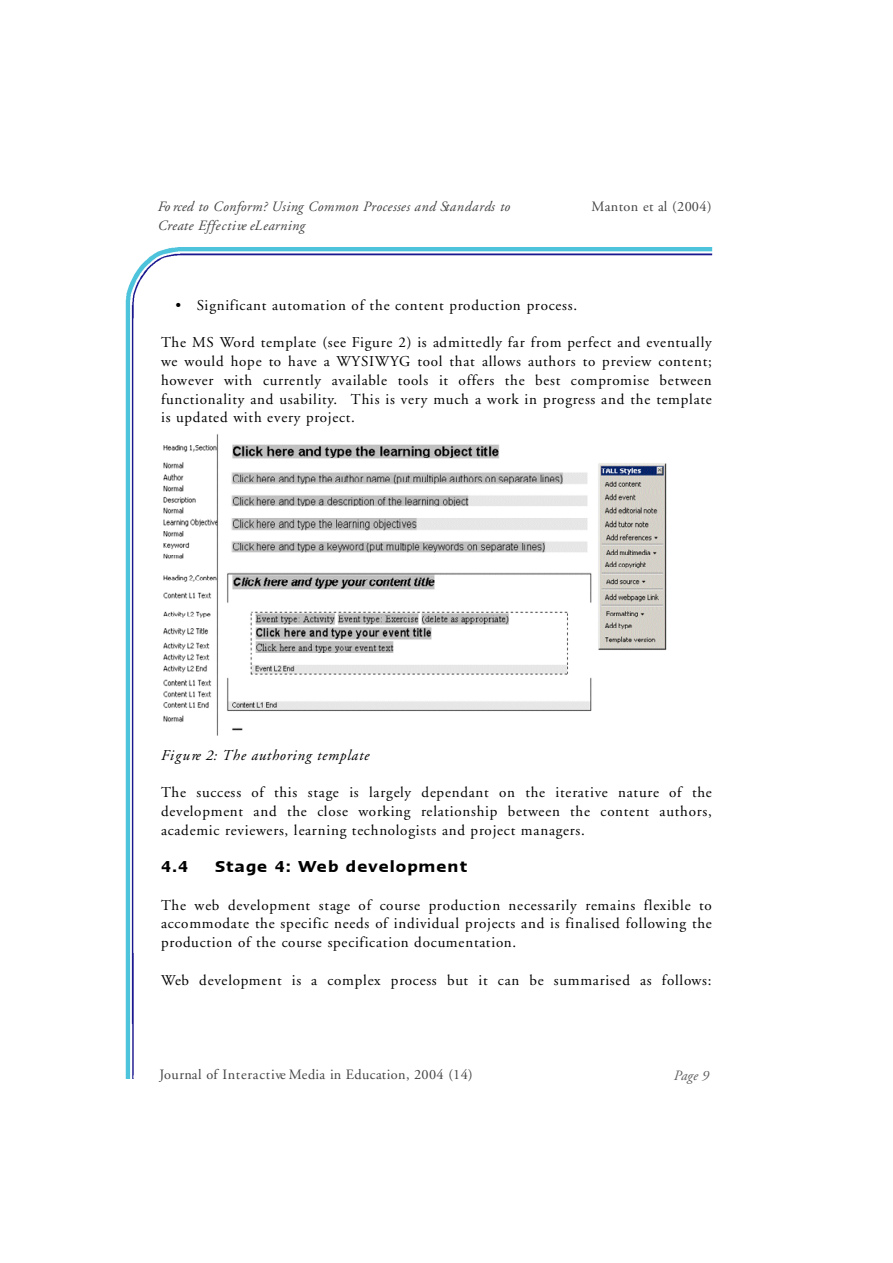
<style>
.page{position:relative;width:893px;height:1263px;background:#fff}
.page>*{position:absolute;margin:0;border:0;box-sizing:border-box;transform-origin:0 0}
.t1{font:600 18px "Linotype Ergo";letter-spacing:.055em;color:#000}
.t2{font:15px/18.8px "Adobe Garamond";letter-spacing:.05em;color:#000;text-align:justify}
.t3{font:italic 15px "Adobe Garamond";letter-spacing:.05em;color:#000}
.t4{font:italic 14.25px "Adobe Garamond";letter-spacing:.025em;color:#424242}
.t5{font:14.25px "Adobe Garamond";letter-spacing:.02em;color:#424242}
.t6{font:italic 14.25px "Adobe Garamond";color:#5e5e5e}
</style>
<div class="page">
<svg style="left:132px;top:254px;width:580px;height:825px"></svg>
<div style="left:158px;top:1049px;width:498px;height:70px;background:#fff"></div>
<div style="left:632px;top:1068px;width:79px;height:36px;background:#fff"></div>
<div style="left:160px;top:297px;width:553px;height:736px;background:#fff"></div>
<div style="left:159px;top:433px;width:553px;height:305px;background:#fff"></div>
<img style="left:163px;top:434px;width:504px;height:301px">
<p class="t4" style="left:158px;top:201px;width:354px">Fo rced to Conform? Using Common Processes and Sta n d a rds to</p>
<p class="t5" style="left:591px;top:201px;width:122px">Manton et al (2004)</p>
<p class="t4" style="left:158px;top:219px;width:149px">Create Effe c t i ve eLearn in g</p>
<p class="t2" style="left:175px;top:297px;width:403px">• Significant automation of the content production pro c e s s .</p>
<p class="t2" style="left:161px;top:334px;width:552px">The MS Wo rd template (see Fig u re 2) is admittedly far from perfect and eve n t u a lly we would hope to have a W Y S I W YG tool that allows authors to pre v iew content; h owe ver with currently available tools it offers the best compromise betwe e n functionality and usability. This is ve ry much a work in pro g ress and the template is updated with eve ry pro je c t .</p>
<p class="t3" style="left:161px;top:749px;width:210px">Fi g u re 2: The authoring template</p>
<p class="t2" style="left:161px;top:784px;width:552px">The success of this stage is largely dependant on the iterative nature of the d e velopment and the close working relationship between the content authors, academic re v iewers, learning technologists and project managers.</p>
<p class="t1" style="left:161px;top:857px;width:28px">4 .4</p>
<p class="t1" style="left:215px;top:857px;width:253px">Stage 4: Web development</p>
<p class="t2" style="left:161px;top:897px;width:552px">The web development stage of course production necessarily remains flexible to accommodate the specific needs of individual projects and is finalised following the p roduction of the course specification documentation.</p>
<p class="t2" style="left:161px;top:972px;width:552px">Web development is a complex process but it can be summarised as follow s :</p>
<p class="t5" style="left:160px;top:1069px;width:315px">Journal of In t e r a c t ive Media in Education, 2004 (14)</p>
<p class="t6" style="left:674px;top:1069px;width:36px">Page 9</p>
</div>
